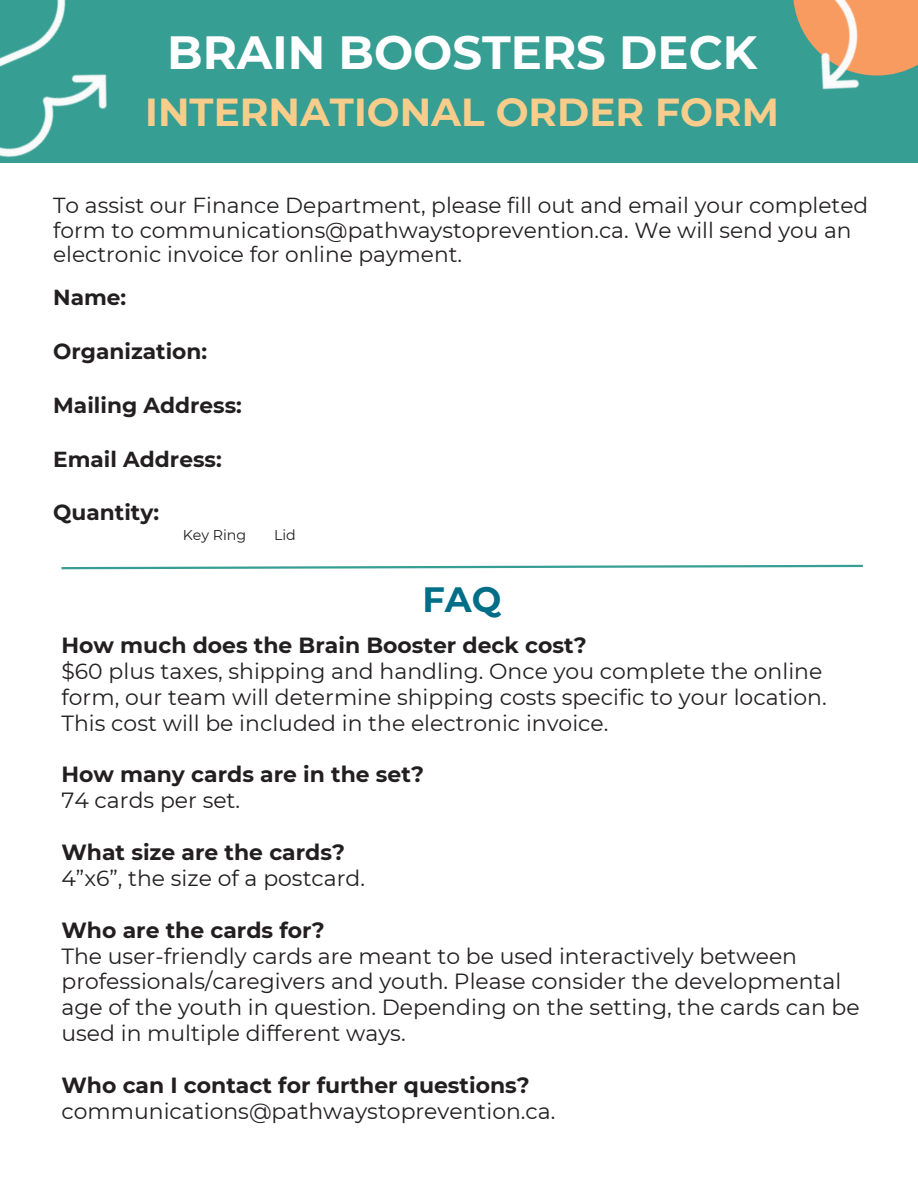
<style>
.page{position:relative;width:918px;height:1188px;background:#fff}
.page>*{position:absolute;margin:0;border:0;box-sizing:border-box;transform-origin:0 0}
.t1{font:700 46.5px "Montserrat";color:#fff}
.t2{font:700 39px "Montserrat";color:#f8cd8b}
.t3{font:700 35.1px "Montserrat";color:#006e87}
.t4{font:21.9px/25.8px "Montserrat";color:#231f20}
.t5{font:700 21.9px/25.8px "Montserrat";color:#231f20}
.t6{font:21.75px/24.5px "Montserrat";color:#231f20}
.t7{font:700 21.75px "Montserrat";color:#231f20}
.t8{font:14.25px "Montserrat";color:#231f20}
.s1{font-weight:700}
.s2{font-weight:400}
</style>
<div class="page">
<div style="left:0;top:0;width:918px;height:163px;background:#369e93"></div>
<svg style="left:910px;top:0;width:8px;height:69px"></svg>
<img style="left:793px;top:0;width:117px;height:90px">
<img style="left:0;top:0;width:107px;height:158px">
<svg style="left:61px;top:564px;width:802px;height:6px"></svg>
<h4 class="t1" style="left:167px;top:24px;width:592px">BRAIN BOOSTERS DECK</h4>
<h4 class="t2" style="left:145px;top:89px;width:635px">INTERNATIONAL ORDER FORM</h4>
<p class="t6" style="left:53px;top:193px;width:817px">To assist our Finance Department, please fill out and email your completed form to communications@pathwaystoprevention.ca. We will send you an electronic invoice for online payment.</p>
<h1 class="t7" style="left:53px;top:284px;width:75px">Name:</h1>
<h1 class="t7" style="left:53px;top:338px;width:156px">Organization:</h1>
<h1 class="t7" style="left:53px;top:392px;width:190px">Mailing Address:</h1>
<h1 class="t7" style="left:53px;top:445px;width:170px">Email Address:</h1>
<h1 class="t7" style="left:53px;top:499px;width:107px">Quantity:</h1>
<h4 class="t8" style="left:183px;top:526px;width:65px">Key Ring</h4>
<h4 class="t8" style="left:274px;top:526px;width:23px">Lid</h4>
<h4 class="t3" style="left:422px;top:578px;width:80px">FAQ</h4>
<h4 class="t4" style="left:61px;top:632px;width:767px"><span class="s1">How much does the Brain Booster deck cost?<br></span>$60 plus taxes, shipping and handling. Once you complete the online form, our team will determine shipping costs specific to your location.<br>This cost will be included in the electronic invoice.</h4>
<h4 class="t5" style="left:61px;top:762px;width:364px">How many cards are in the set?<br><span class="s2">74 cards per set.</span></h4>
<h4 class="t4" style="left:61px;top:839px;width:305px"><span class="s1">What size are the cards?<br></span>4”x6”, the size of a postcard.</h4>
<h4 class="t4" style="left:61px;top:917px;width:800px"><span class="s1">Who are the cards for?<br></span>The user-friendly cards are meant to be used interactively between professionals/caregivers and youth. Please consider the developmental age of the youth in question. Depending on the setting, the cards can be used in multiple different ways.</h4>
<h4 class="t4" style="left:61px;top:1072px;width:496px"><span class="s1">Who can I contact for further questions? </span>communications@pathwaystoprevention.ca.</h4>
</div>
